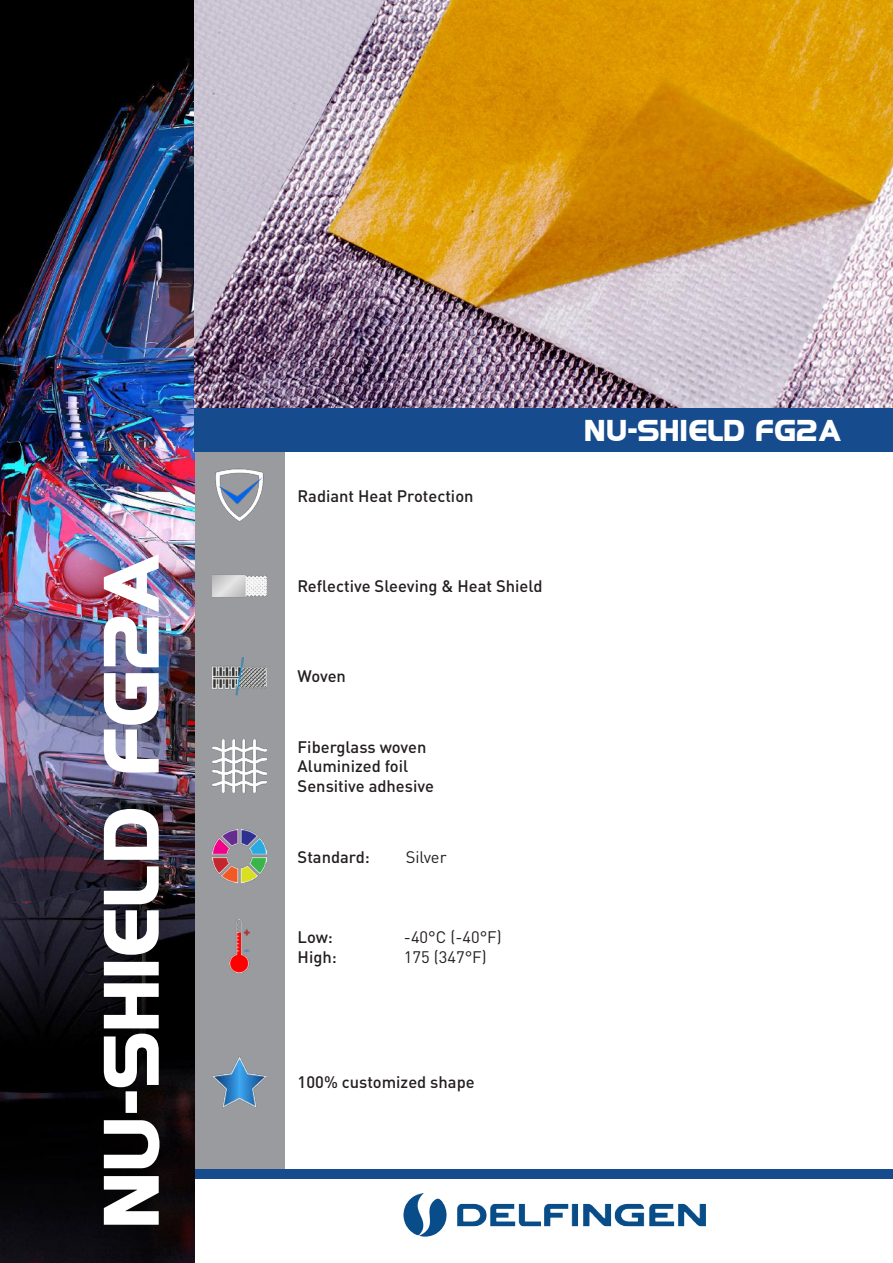
<style>
.page{position:relative;width:893px;height:1263px;background:#fff}
.page>*{position:absolute;margin:0;border:0;box-sizing:border-box;transform-origin:0 0}
.t1{font:70.5px "Hancock Park Bold Laser";letter-spacing:-.005em;color:#fff}
.t2{font:27px "Hancock Park Bold Laser";color:#fff}
.t3{font:500 16.5px/19.8px "DIN Pro";color:#241f1f}
.t4{font:16.5px "DIN Pro";color:#241f1f}
</style>
<div class="page">
<div style="left:194px;top:425px;width:91px;height:749px;background:#9a9b9f"></div>
<div style="left:194px;top:1169px;width:699px;height:10px;background:#164b8d"></div>
<img style="left:403px;top:1193px;width:302px;height:44px">
<img style="left:0;top:0;width:194px;height:1263px">
<div style="left:194px;top:408px;width:699px;height:44px;background:#164b8d"></div>
<img style="left:194px;top:0;width:699px;height:408px">
<img style="left:215px;top:469px;width:49px;height:53px">
<img style="left:213px;top:1056px;width:53px;height:52px">
<img style="left:213px;top:657px;width:53px;height:39px">
<img style="left:213px;top:575px;width:53px;height:22px">
<img style="left:213px;top:830px;width:53px;height:53px">
<img style="left:213px;top:739px;width:53px;height:53px">
<img style="left:229px;top:920px;width:21px;height:53px">
<h1 class="t1" style="left:83px;top:1225px;width:675px;rotate:-90deg">NU-SHIELD FG2A</h1>
<p class="t3" style="left:298px;top:484px;width:177px">Radiant Heat Protection</p>
<p class="t3" style="left:298px;top:574px;width:246px">Reflective Sleeving &amp; Heat Shield</p>
<p class="t3" style="left:298px;top:664px;width:50px">Woven</p>
<p class="t3" style="left:298px;top:735px;width:138px">Fiberglass woven<br>Aluminized foil<br>Sensitive adhesive</p>
<p class="t3" style="left:298px;top:845px;width:74px">Standard:</p>
<p class="t4" style="left:406px;top:843px;width:42px">Silver</p>
<p class="t3" style="left:298px;top:925px;width:37px">Low:</p>
<p class="t4" style="left:404px;top:924px;width:99px">-40°C (-40°F)</p>
<p class="t3" style="left:298px;top:945px;width:41px">High:</p>
<p class="t4" style="left:404px;top:944px;width:84px">175 (347°F)</p>
<p class="t3" style="left:298px;top:1071px;width:179px">100% customized shape</p>
<h2 class="t2" style="left:586px;top:412px;width:258px">NU-SHIELD FG2A</h2>
</div>
